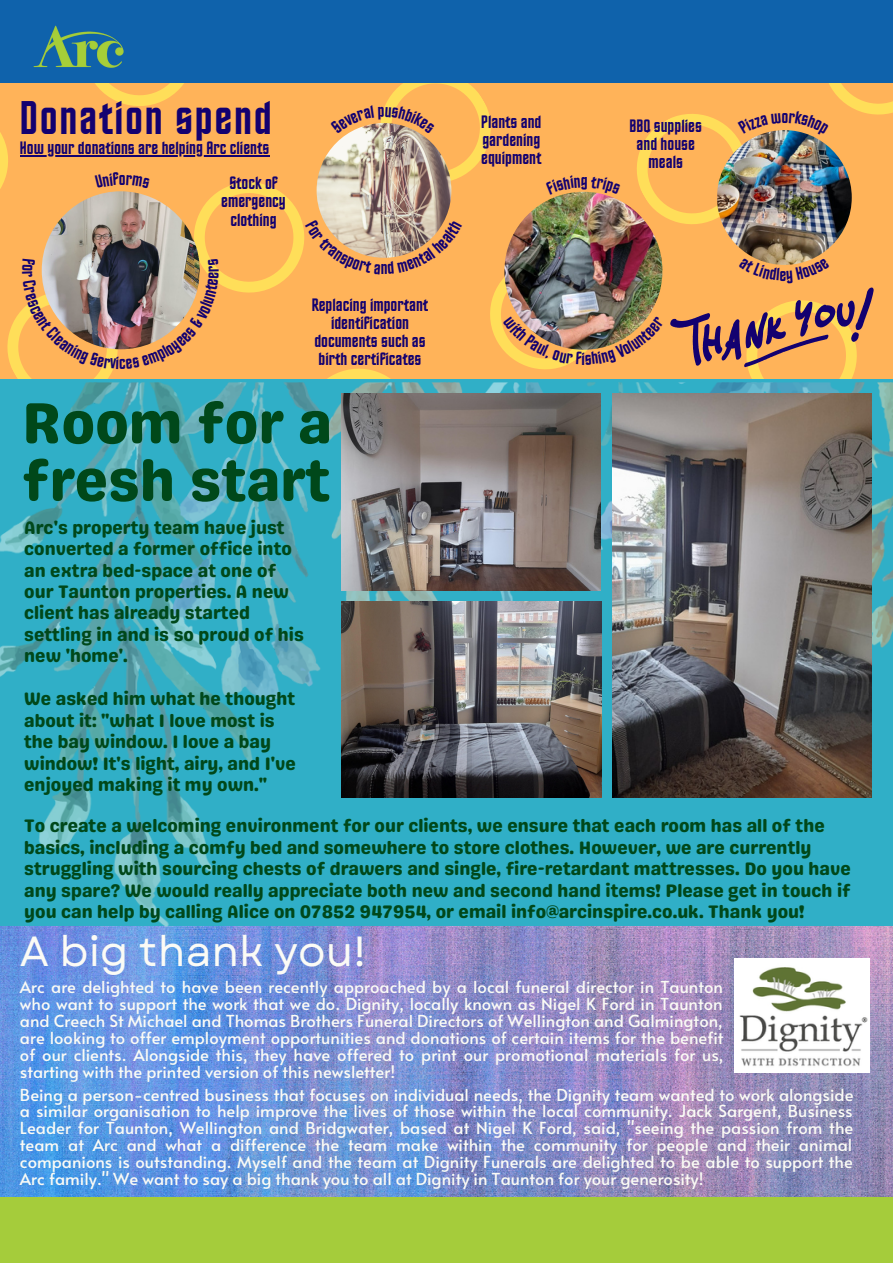
<style>
.page{position:relative;width:893px;height:1264px;background:#fff}
.page>*{position:absolute;margin:0;border:0;box-sizing:border-box;transform-origin:0 0}
.t1{font:57.9px/57.6px "Genty Sans";color:#00481a}
.t2{font:47.4px "Horta";letter-spacing:.035em;color:#130170}
.t3{font:42.15px "Garet";color:#fbfbf5}
.t4{font:18px/21.5px "Genty Sans";color:#00481a}
.t5{font:18px/18px "Horta";color:#130170;text-align:center}
.t6{font:16.5px/17px "Alata";color:#fbfbf5;text-align:justify}
</style>
<div class="page">
<svg style="left:0;top:0;width:616px;height:379px;background:#fdb559"></svg>
<svg style="left:616px;top:0;width:276px;height:379px;background:#fcb659"></svg>
<img style="left:0;top:382px;width:892px;height:814px">
<img style="left:734px;top:958px;width:135px;height:114px">
<img style="left:341px;top:393px;width:259px;height:197px">
<img style="left:341px;top:601px;width:260px;height:196px">
<img style="left:612px;top:393px;width:259px;height:404px">
<img style="left:42px;top:191px;width:158px;height:158px;border-radius:50%">
<img style="left:504px;top:192px;width:158px;height:158px;border-radius:50%">
<img style="left:717px;top:130px;width:134px;height:135px;border-radius:50%">
<img style="left:316px;top:123px;width:135px;height:135px;border-radius:50%">
<hr style="left:20px;top:155px;width:249px;height:1px;background:#130170">
<div style="left:0;top:1px;width:892px;height:82px;background:#0f62ab"></div>
<img style="left:33px;top:25px;width:91px;height:43px">
<div style="left:0;top:1196px;width:892px;height:66px;background:#a5cc3b"></div>
<svg style="left:95px;top:172px;width:24px;height:16px"></svg>
<svg style="left:126px;top:175px;width:24px;height:13px"></svg>
<img style="left:22px;top:259px;width:197px;height:110px">
<img style="left:503px;top:316px;width:161px;height:49px">
<svg style="left:546px;top:175px;width:34px;height:19px"></svg>
<svg style="left:591px;top:176px;width:29px;height:18px"></svg>
<svg style="left:737px;top:111px;width:91px;height:25px;background:#efad5e"></svg>
<svg style="left:670px;top:258px;width:203px;height:109px;background:#d9995c"></svg>
<svg style="left:305px;top:220px;width:75px;height:54px;background:#efba7a"></svg>
<svg style="left:387px;top:220px;width:75px;height:54px;background:#dda76b"></svg>
<svg style="left:330px;top:105px;width:105px;height:28px;background:#f3b464"></svg>
<h2 class="t2" style="left:20px;top:98px;width:253px">Donation spend</h2>
<p class="t5" style="left:20px;top:140px;width:251px">How your donations are helping Arc clients</p>
<p class="t5" style="left:119px;top:171px;width:8px">o</p>
<p class="t5" style="left:221px;top:176px;width:66px">Stock of emergency clothing</p>
<p class="t5" style="left:381px;top:260px;width:8px">n</p>
<p class="t5" style="left:312px;top:297px;width:118px">Replacing important identification documents such as birth certificates</p>
<h1 class="t1" style="left:22px;top:394px;width:311px">Room for a fresh start</h1>
<p class="t5" style="left:481px;top:114px;width:62px;text-align:justify">Plants and gardening equipment</p>
<p class="t5" style="left:629px;top:118px;width:74px">BBQ supplies and house meals</p>
<p class="t5" style="left:580px;top:174px;width:8px">g</p>
<p class="t5" style="left:581px;top:351px;width:5px">i</p>
<p class="t4" style="left:24px;top:516px;width:281px">Arc's property team have just converted a former office into an extra bed-space at one of our Taunton properties. A new client has already started settling in and is so proud of his new 'home'.</p>
<p class="t4" style="left:24px;top:688px;width:273px">We asked him what he thought about it: "what I love most is the bay window. I love a bay window! It's light, airy, and I've enjoyed making it my own."</p>
<p class="t4" style="left:24px;top:815px;width:828px">To create a welcoming environment for our clients, we ensure that each room has all of the basics, including a comfy bed and somewhere to store clothes. However, we are currently struggling with sourcing chests of drawers and single, fire-retardant mattresses. Do you have any spare? We would really appreciate both new and second hand items! Please get in touch if you can help by calling Alice on 07852 947954, or email info@arcinspire.co.uk. Thank you!</p>
<h3 class="t3" style="left:20px;top:921px;width:348px">A big thank you!</h3>
<p class="t6" style="left:20px;top:977px;width:705px">Arc are delighted to have been recently approached by a local funeral director in Taunton who want to support the work that we do. Dignity, locally known as Nigel K Ford in Taunton and Creech St Michael and Thomas Brothers Funeral Directors of Wellington and Galmington, are looking to offer employment opportunities and donations of certain items for the benefit of our clients. Alongside this, they have offered to print our promotional materials for us, starting with the printed version of this newsletter!</p>
<p class="t6" style="left:20px;top:1085px;width:835px">Being a person-centred business that focuses on individual needs, the Dignity team wanted to work alongside a similar organisation to help improve the lives of those within the local community. Jack Sargent, Business Leader for Taunton, Wellington and Bridgwater, based at Nigel K Ford, said, "seeing the passion from the team at Arc and what a difference the team make within the community for people and their animal companions is outstanding. Myself and the team at Dignity Funerals are delighted to be able to support the Arc family." We want to say a big thank you to all at Dignity in Taunton for your generosity!</p>
</div>
